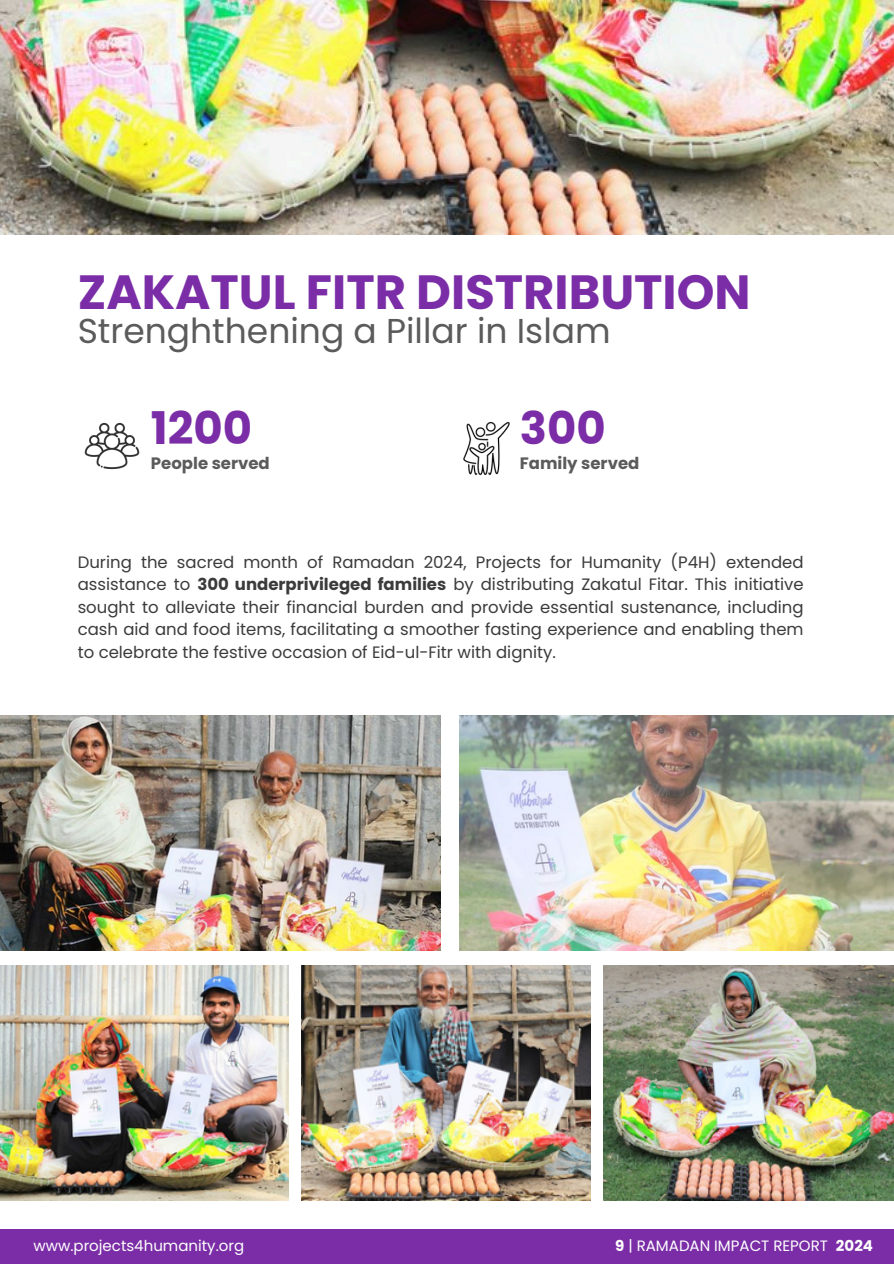
<style>
.page{position:relative;width:894px;height:1264px;background:#fff}
.page>*{position:absolute;margin:0;border:0;box-sizing:border-box;transform-origin:0 0}
.t1{font:700 48px "Poppins";color:#7a2da6}
.t2{font:700 45px "Poppins";color:#7a2da6}
.t3{font:34.5px "Poppins";color:#5b5b5b}
.t4{font:16.5px/22.5px "Poppins";color:#3b3b3b;text-align:justify}
.t5{font:700 16.5px "Poppins";color:#5b5b5b}
.t6{font:15px "Poppins";color:#fff}
.s1{font-weight:700}
</style>
<div class="page">
<div style="left:0;top:1228px;width:893px;height:35px;background:#7a2da6"></div>
<img style="left:0;top:0;width:893px;height:234px">
<img style="left:0;top:965px;width:288px;height:234px">
<img style="left:0;top:716px;width:440px;height:234px">
<img style="left:459px;top:716px;width:434px;height:234px">
<img style="left:301px;top:965px;width:289px;height:234px">
<img style="left:603px;top:965px;width:290px;height:234px">
<img style="left:463px;top:422px;width:47px;height:53px">
<img style="left:84px;top:422px;width:56px;height:48px">
<p class="t1" style="left:78px;top:258px;width:674px">ZAKATUL FITR DISTRIBUTION</p>
<p class="t3" style="left:78px;top:307px;width:534px">Strenghthening a Pillar in Islam</p>
<p class="t2" style="left:151px;top:397px;width:103px">1200</p>
<p class="t2" style="left:519px;top:397px;width:87px">300</p>
<h5 class="t5" style="left:151px;top:451px;width:120px">People served</h5>
<h2 class="t5" style="left:519px;top:451px;width:121px">Family served</h2>
<p class="t4" style="left:78px;top:550px;width:727px">During the sacred month of Ramadan 2024, Projects for Humanity (P4H) extended assistance to <span class="s1">300 underprivileged families</span> by distributing Zakatul Fitar. This initiative sought to alleviate their financial burden and provide essential sustenance, including cash aid and food items, facilitating a smoother fasting experience and enabling them to celebrate the festive occasion of Eid-ul-Fitr with dignity.</p>
<p class="t6" style="left:33px;top:1234px;width:212px">www.projects4humanity.org</p>
<p class="t6" style="left:615px;top:1234px;width:259px"><span class="s1">9</span> | RAMADAN IMPACT REPORT <span class="s1">2024</span></p>
</div>
